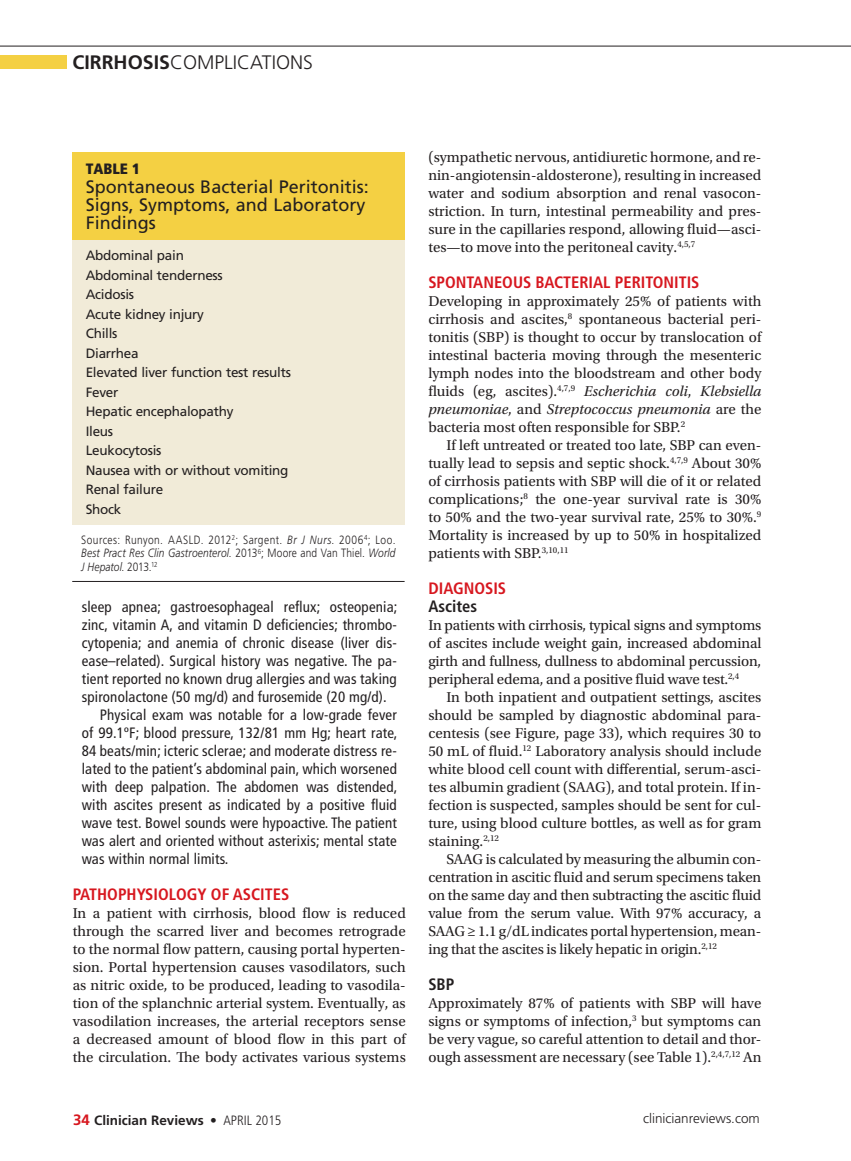
<style>
.page{position:relative;width:851px;height:1161px;background:#fff}
.page>*{position:absolute;margin:0;border:0;box-sizing:border-box;transform-origin:0 0}
.t1{font:300 19.5px "Frutiger LT Std";color:#231f20}
.Table_Figure_Title{font:18px/18px "Frutiger LT Std";color:#231f20}
.Subhead_1{font:700 condensed 16.5px "Frutiger LT Std";color:#d7171f}
.Subhead_2{font:700 condensed 16.5px "Frutiger LT Std";color:#231f20}
.Body_Text{font:15px/18px "Utopia Std";color:#231f20;text-align:justify}
.BODY_INDENT_CONDENSE{font:condensed 15px/18px "Frutiger LT Std";letter-spacing:.01em;color:#231f20;text-align:justify}
.Table_Fig{font:900 condensed 15px "Frutiger LT Std";color:#231f20}
.Table_Box_Text{font:13.5px "Frutiger LT Std";letter-spacing:-.02em;color:#231f20}
.t2{font:700 13.5px "Frutiger LT Std";color:#231f20}
.t3{font:300 13.5px "Frutiger LT Std";color:#231f20}
.References{font:300 12px/13.5px "Frutiger LT Std";letter-spacing:.04em;color:#231f20;text-align:justify;scale:.85 1}
.s1{font-weight:700}
.s2{font-style:italic}
.s3{font-size:15px;color:#d7171f}
.s4{font-weight:400;font-stretch:condensed}
.s5{font-weight:300;font-stretch:condensed}
</style>
<div class="page">
<div style="left:72px;top:152px;width:332px;height:88px;background:#f4d043"></div>
<div style="left:72px;top:240px;width:332px;height:284px;background:#f1ebd8"></div>
<hr style="left:72px;top:581px;width:332px;height:1px;background:#231f20">
<hr style="left:0;top:46px;width:850px;height:1px;background:#231f20">
<div style="left:0;top:55px;width:66px;height:14px;background:#f4d043"></div>
<p class="t1" style="left:72px;top:51px;width:242px"><span class="s1">CIRRHOSIS</span>COMPLICATIONS</p>
<p class="Table_Fig" style="left:86px;top:159px;width:56px">TABLE 1</p>
<p class="Table_Figure_Title" style="left:86px;top:178px;width:285px">Spontaneous Bacterial Peritonitis:<br>Signs, Symptoms, and Laboratory<br>Findings</p>
<p class="Table_Box_Text" style="left:86px;top:248px;width:100px">Abdominal pain</p>
<p class="Table_Box_Text" style="left:86px;top:267px;width:139px">Abdominal tenderness</p>
<p class="Table_Box_Text" style="left:86px;top:287px;width:50px">Acidosis</p>
<p class="Table_Box_Text" style="left:86px;top:306px;width:120px">Acute kidney injury</p>
<p class="Table_Box_Text" style="left:86px;top:326px;width:33px">Chills</p>
<p class="Table_Box_Text" style="left:86px;top:345px;width:54px">Diarrhea</p>
<p class="Table_Box_Text" style="left:86px;top:365px;width:207px">Elevated liver function test results</p>
<p class="Table_Box_Text" style="left:86px;top:384px;width:34px">Fever</p>
<p class="Table_Box_Text" style="left:86px;top:404px;width:149px">Hepatic encephalopathy</p>
<p class="Table_Box_Text" style="left:86px;top:423px;width:29px">Ileus</p>
<p class="Table_Box_Text" style="left:86px;top:443px;width:77px">Leukocytosis</p>
<p class="Table_Box_Text" style="left:86px;top:462px;width:204px">Nausea with or without vomiting</p>
<p class="Table_Box_Text" style="left:86px;top:482px;width:79px">Renal failure</p>
<p class="Table_Box_Text" style="left:86px;top:501px;width:37px">Shock</p>
<p class="References" style="left:81px;top:533px;width:371px">Sources: Runyon. AASLD. 2012<sup>2</sup>; Sargent. <span class="s2">Br J Nurs</span>. 2006<sup>4</sup>; Loo.<br><span class="s2">Best Pract Res Clin Gastroenterol.</span> 2013<sup>6</sup>; Moore and Van Thiel. <span class="s2">World J Hepatol</span>. 2013.<sup>12</sup></p>
<p class="BODY_INDENT_CONDENSE" style="left:82px;top:598px;width:317px">sleep apnea; gastroesophageal reflux; osteopenia; zinc, vitamin A, and vitamin D deficiencies; thrombo&shy;cytopenia; and anemia of chronic disease (liver dis&shy;ease–related). Surgical history was negative. The pa&shy;tient reported no known drug allergies and was taking spironolactone (50 mg/d) and furosemide (20 mg/d).</p>
<p class="BODY_INDENT_CONDENSE" style="left:82px;top:706px;width:317px;text-indent:18px">Physical exam was notable for a low-grade fever of 99.1ºF; blood pressure, 132/81 mm Hg; heart rate, 84 beats/min; icteric sclerae; and moderate distress re&shy;lated to the patient’s abdominal pain, which worsened with deep palpation. The abdomen was distended, with ascites present as indicated by a positive fluid wave test. Bowel sounds were hypoactive. The patient was alert and oriented without asterixis; mental state was within normal limits.</p>
<p class="Subhead_1" style="left:73px;top:884px;width:218px">PATHOPHYSIOLOGY OF ASCITES</p>
<p class="Body_Text" style="left:73px;top:904px;width:334px">In a patient with cirrhosis, blood flow is reduced through the scarred liver and becomes retrograde to the normal flow pattern, causing portal hyperten&shy;sion. Portal hypertension causes vasodilators, such as nitric oxide, to be produced, leading to vasodila&shy;tion of the splanchnic arterial system. Eventually, as vasodilation increases, the arterial receptors sense a decreased amount of blood flow in this part of the circulation. The body activates various systems</p>
<p class="t2" style="left:73px;top:1112px;width:209px"><span class="s3">34</span> Clinician Reviews <span class="s4">•</span> <span class="s5">APRIL 2015</span></p>
<p class="Body_Text" style="left:428px;top:148px;width:334px">(sympathetic nervous, antidiuretic hormone, and re&shy;nin-angiotensin-aldosterone), resulting in increased water and sodium absorption and renal vasocon&shy;striction. In turn, intestinal permeability and pres&shy;sure in the capillaries respond, allowing fluid—asci&shy;tes—to move into the peritoneal cavity.<sup>4,5,7</sup></p>
<p class="Subhead_1" style="left:428px;top:272px;width:272px">SPONTANEOUS BACTERIAL PERITONITIS</p>
<p class="Body_Text" style="left:428px;top:292px;width:334px">Developing in approximately 25% of patients with cirrhosis and ascites,<sup>8</sup> spontaneous bacterial peri&shy;tonitis (SBP) is thought to occur by translocation of intestinal bacteria moving through the mesenteric lymph nodes into the bloodstream and other body fluids (eg, ascites).<sup>4,7,9</sup> <span class="s2">Escherichia coli</span>, <span class="s2">Klebsiella pneumoniae</span>, and <span class="s2">Streptococcus pneumonia</span> are the bacteria most often responsible for SBP.<sup>2</sup></p>
<p class="Body_Text" style="left:428px;top:436px;width:334px;text-indent:18px">If left untreated or treated too late, SBP can even&shy;tually lead to sepsis and septic shock.<sup>4,7,9</sup> About 30% of cirrhosis patients with SBP will die of it or related complications;<sup>8</sup> the one-year survival rate is 30% to 50% and the two-year survival rate, 25% to 30%.<sup>9<br></sup>Mortality is increased by up to 50% in hospitalized patients with SBP.<sup>3,10,11</sup></p>
<p class="Subhead_1" style="left:428px;top:578px;width:79px">DIAGNOSIS</p>
<p class="Subhead_2" style="left:428px;top:596px;width:50px">Ascites</p>
<p class="Body_Text" style="left:428px;top:616px;width:334px">In patients with cirrhosis, typical signs and symptoms of ascites include weight gain, increased abdominal girth and fullness, dullness to abdominal percussion, peripheral edema, and a positive fluid wave test.<sup>2,4</sup></p>
<p class="Body_Text" style="left:428px;top:688px;width:334px;text-indent:18px">In both inpatient and outpatient settings, ascites should be sampled by diagnostic abdominal para&shy;centesis (see Figure, page 33), which requires 30 to 50 mL of fluid.<sup>12</sup> Laboratory analysis should include white blood cell count with differential, serum-asci&shy;tes albumin gradient (SAAG), and total protein. If in&shy;fection is suspected, samples should be sent for cul&shy;ture, using blood culture bottles, as well as for gram staining.<sup>2,12</sup></p>
<p class="Body_Text" style="left:428px;top:850px;width:334px;text-indent:18px">SAAG is calculated by measuring the albumin con&shy;centration in ascitic fluid and serum specimens taken on the same day and then subtracting the ascitic fluid value from the serum value. With 97% accuracy, a SAAG ≥ 1.1 g/dL indicates portal hypertension, mean&shy;ing that the ascites is likely hepatic in origin.<sup>2,12</sup></p>
<p class="Subhead_2" style="left:428px;top:974px;width:27px">SBP</p>
<p class="Body_Text" style="left:428px;top:994px;width:334px">Approximately 87% of patients with SBP will have signs or symptoms of infection,<sup>3</sup> but symptoms can be very vague, so careful attention to detail and thor&shy;ough assessment are necessary (see Table 1).<sup>2,4,7,12</sup> An</p>
<p class="t3" style="left:643px;top:1111px;width:118px">clinicianreviews.com</p>
</div>
